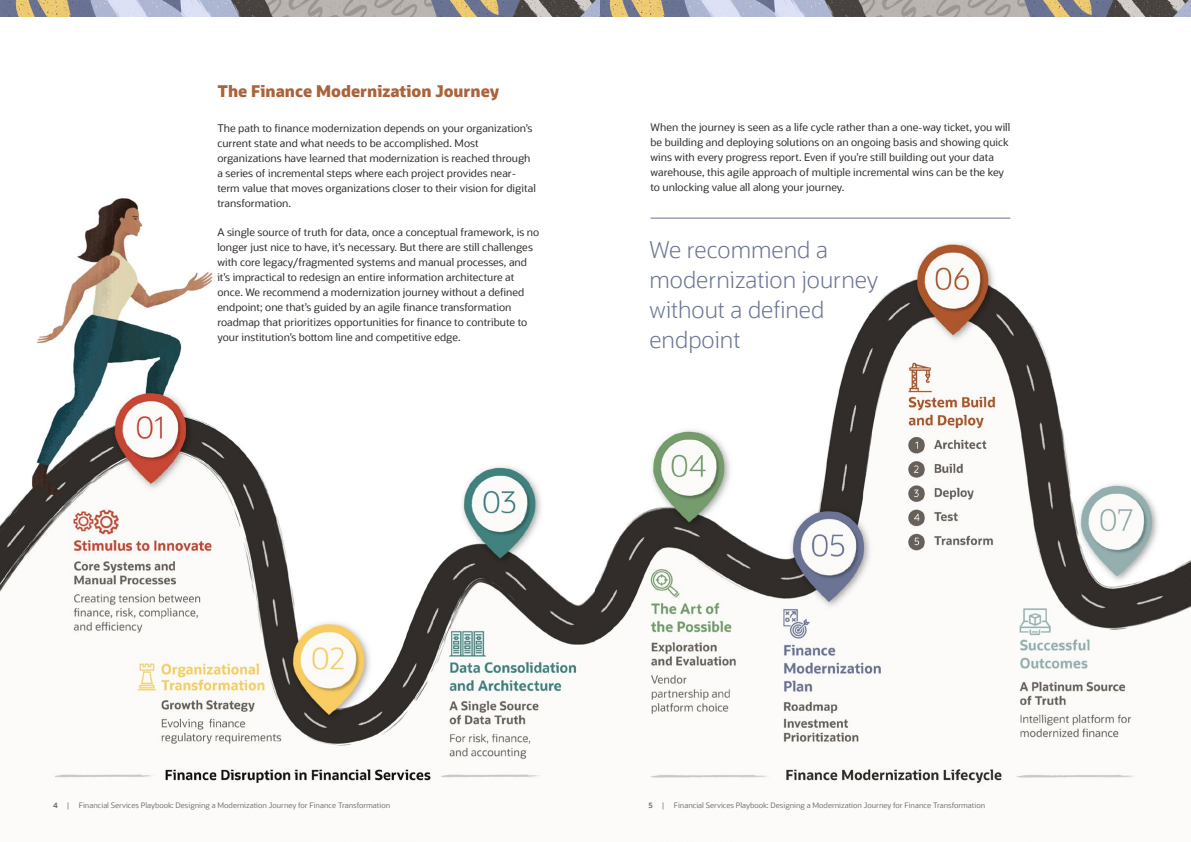
<style>
.page{position:relative;width:1191px;height:842px;background:#fff}
.page>*{position:absolute;margin:0;border:0;box-sizing:border-box;transform-origin:0 0}
.t1{font:300 23px/30px "Oracle Sans";color:#6b7494}
.t2{font:800 16px "Oracle Sans";color:#aa643b}
.t3{font:10.5px/15px "Oracle Sans";color:#312d2a}
.t4{font:7.5px "Oracle Sans";color:#7a736e}
.s1{font-weight:700}
</style>
<div class="page">
<img style="left:0;top:16px;width:1191px;height:768px">
<hr style="left:650px;top:218px;width:360px;height:1px;background:#6b7494">
<img style="left:599px;top:0;width:592px;height:16px">
<img style="left:0;top:0;width:599px;height:16px">
<p class="t2" style="left:217px;top:81px;width:283px">The Finance Modernization Journey</p>
<p class="t3" style="left:217px;top:121px;width:320px">The path to finance modernization depends on your organization’s current state and what needs to be accomplished. Most organizations have learned that modernization is reached through a series of incremental steps where each project provides near&shy;term value that moves organizations closer to their vision for digital transformation.</p>
<p class="t3" style="left:217px;top:225px;width:323px">A single source of truth for data, once a conceptual framework, is no longer just nice to have, it’s necessary. But there are still challenges with core legacy/fragmented systems and manual processes, and it’s impractical to redesign an entire information architecture at once. We recommend a modernization journey without a defined endpoint; one that’s guided by an agile finance transformation roadmap that prioritizes opportunities for finance to contribute to your institution’s bottom line and competitive edge.</p>
<p class="t3" style="left:650px;top:120px;width:361px">When the journey is seen as a life cycle rather than a one-way ticket, you will be building and deploying solutions on an ongoing basis and showing quick wins with every progress report. Even if you’re still building out your data warehouse, this agile approach of multiple incremental wins can be the key to unlocking value all along your journey.</p>
<p class="t1" style="left:649px;top:235px;width:230px">We recommend a modernization journey without a defined endpoint</p>
<p class="t4" style="left:53px;top:800px;width:339px"><span class="s1">4</span> | Financial Services Playbook: Designing a Modernization Journey for Finance Transformation</p>
<p class="t4" style="left:648px;top:800px;width:338px"><span class="s1">5</span> | Financial Services Playbook: Designing a Modernization Journey for Finance Transformation</p>
</div>
